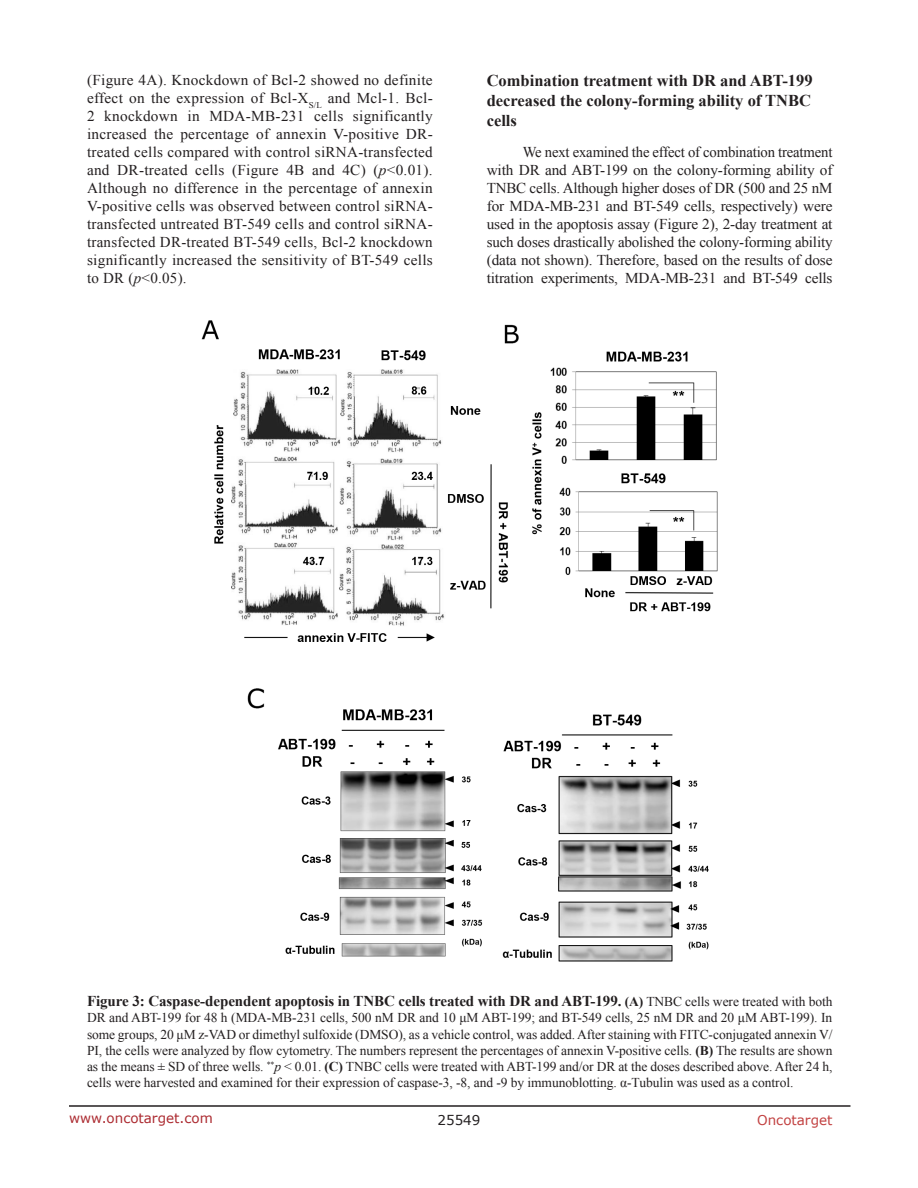
<style>
.page{position:relative;width:918px;height:1188px;background:#fff}
.page>*{position:absolute;margin:0;border:0;box-sizing:border-box;transform-origin:0 0}
.SubHeading{font:700 16.5px/19.8px "Times New Roman";color:#231f20;text-align:justify}
.BodyText{font:15px/18px "Times New Roman";letter-spacing:.005em;color:#231f20;text-align:justify}
.figuretext{font:700 15px "Times New Roman";letter-spacing:-.005em;color:#231f20}
.figuretext-2{font:13.5px/16.2px "Times New Roman";letter-spacing:-.005em;color:#231f20;text-align:justify}
.t1{font:13.5px "Verdana";color:#ac2b31}
.t2{font:13.5px "Verdana";color:#c24141}
.t3{font:13.5px "Verdana";color:#231f20}
.s1{font-style:italic}
.s2{font-size:13.5px}
.s3{font-weight:400;font-size:13.5px}
.s4{font-weight:700}
</style>
<div class="page">
<hr style="left:69px;top:1105px;width:781px;height:2px;background:#231f20">
<img style="left:201px;top:320px;width:517px;height:642px">
<p class="BodyText" style="left:87px;top:71px;width:347px">(Figure 4A). Knockdown of Bcl-2 showed no definite effect on the expression of Bcl-X<sub>S/L</sub> and Mcl-1. Bcl-2 knockdown in MDA-MB-231 cells significantly increased the percentage of annexin V-positive DR&shy;treated cells compared with control siRNA-transfected and DR-treated cells (Figure 4B and 4C) (<span class="s1">p</span>&lt;0.01).<br>Although no difference in the percentage of annexin V-positive cells was observed between control siRNA&shy;transfected untreated BT-549 cells and control siRNA&shy;transfected DR-treated BT-549 cells, Bcl-2 knockdown significantly increased the sensitivity of BT-549 cells to DR (<span class="s1">p</span>&lt;0.05).</p>
<p class="SubHeading" style="left:487px;top:70px;width:327px">Combination treatment with DR and ABT-199 decreased the colony-forming ability of TNBC cells</p>
<p class="BodyText" style="left:487px;top:143px;width:347px;text-indent:36px">We next examined the effect of combination treatment with DR and ABT-199 on the colony-forming ability of TNBC cells. Although higher doses of DR (500 and 25 nM for MDA-MB-231 and BT-549 cells, respectively) were used in the apoptosis assay (Figure 2), 2-day treatment at such doses drastically abolished the colony-forming ability (data not shown). Therefore, based on the results of dose titration experiments, MDA-MB-231 and BT-549 cells</p>
<p class="figuretext" style="left:87px;top:991px;width:747px">Figure 3: Caspase-dependent apoptosis in TNBC cells treated with DR and ABT-199. <span class="s2">(A)</span> <span class="s3">TNBC cells were treated with both</span></p>
<p class="figuretext-2" style="left:87px;top:1010px;width:747px">DR and ABT-199 for 48 h (MDA-MB-231 cells, 500 nM DR and 10 μM ABT-199; and BT-549 cells, 25 nM DR and 20 μM ABT-199). In some groups, 20 μM z-VAD or dimethyl sulfoxide (DMSO), as a vehicle control, was added. After staining with FITC-conjugated annexin V/ PI, the cells were analyzed by flow cytometry. The numbers represent the percentages of annexin V-positive cells. <span class="s4">(B)</span> The results are shown as the means ± SD of three wells. <sup>**</sup><span class="s1">p</span> &lt; 0.01. <span class="s4">(C)</span> TNBC cells were treated with ABT-199 and/or DR at the doses described above. After 24 h, cells were harvested and examined for their expression of caspase-3, -8, and -9 by immunoblotting. α-Tubulin was used as a control.</p>
<p class="t1" style="left:69px;top:1109px;width:145px">www.oncotarget.com</p>
<p class="t3" style="left:438px;top:1111px;width:44px">25549</p>
<p class="t2" style="left:757px;top:1111px;width:77px">Oncotarget</p>
</div>
